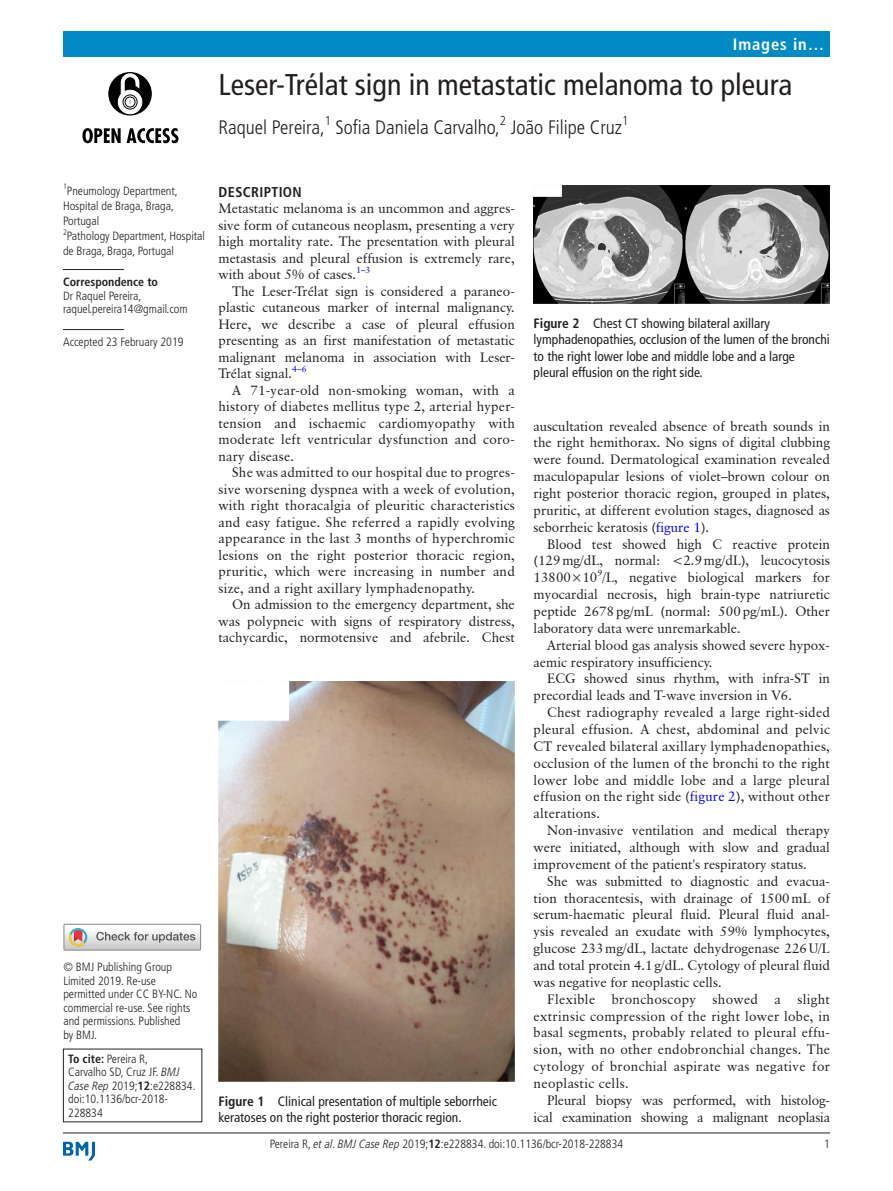
<style>
.page{position:relative;width:893px;height:1191px;background:#fff}
.page>*{position:absolute;margin:0;border:0;box-sizing:border-box;transform-origin:0 0}
.t1{font:condensed 30px "Frutiger LT Pro";color:#231f20}
.t2{font:300 condensed 19.5px "Frutiger LT Pro";color:#231f20}
.t3{font:700 condensed 16.5px "Frutiger LT Std";letter-spacing:.055em;color:#fff}
.t4{font:700 condensed 14.25px "Frutiger LT Pro";letter-spacing:.025em;color:#231f20}
.t5{font:13.5px/16.8px "Classical Garamond BT";color:#231f20;text-align:justify}
.t6{font:condensed 13.5px/16.5px "Frutiger LT Pro";color:#231f20}
.t7{font:300 condensed 12px/13.5px "Frutiger LT Pro";color:#231f20}
.t8{font:700 condensed 12px "Frutiger LT Pro";color:#231f20}
.s1{font-weight:700}
.s2{font-style:italic}
.s3{color:#00f}
</style>
<div class="page">
<hr style="left:63px;top:1132px;width:767px;height:1px;background:#231f20">
<svg style="left:63px;top:1141px;width:32px;height:19px"></svg>
<div style="left:63px;top:31px;width:767px;height:25px;background:#008bc5"></div>
<hr style="left:63px;top:269px;width:61px;height:1px;background:#231f20">
<hr style="left:63px;top:329px;width:61px;height:1px;background:#231f20">
<div style="left:63px;top:923px;width:138px;height:27px;border:1px solid #969090"></div>
<svg style="left:64px;top:924px;width:137px;height:26px"></svg>
<img style="left:219px;top:681px;width:296px;height:400px">
<img style="left:534px;top:186px;width:296px;height:118px">
<div style="left:108px;top:72px;width:44px;height:43px;background:#000;border-radius:50%"></div>
<svg style="left:118px;top:73px;width:24px;height:41px"></svg>
<div style="left:123px;top:95px;width:15px;height:14px;border:1px solid #000;border-radius:50%"></div>
<div style="left:125px;top:97px;width:10px;height:10px;border:1px solid #000;border-radius:50%"></div>
<svg style="left:82px;top:128px;width:39px;height:15px"></svg>
<svg style="left:127px;top:128px;width:51px;height:15px"></svg>
<p class="t3" style="left:733px;top:34px;width:93px">Images in…</p>
<h1 class="t1" style="left:219px;top:67px;width:575px">Leser-Trélat sign in metastatic melanoma to pleura</h1>
<h2 class="t2" style="left:219px;top:116px;width:411px">Raquel Pereira,<sup>1</sup> Sofia Daniela Carvalho,<sup>2</sup> João Filipe Cruz<sup>1</sup></h2>
<p class="t7" style="left:63px;top:183px;width:143px;line-height:15px"><sup>1</sup>Pneumology Department,<br>Hospital de Braga, Braga,<br>Portugal<br><sup>2</sup>Pathology Department, Hospital de Braga, Braga, Portugal</p>
<p class="t8" style="left:63px;top:275px;width:97px">Correspondence to</p>
<p class="t7" style="left:63px;top:289px;width:126px">Dr Raquel Pereira, raquel.pereira14@gmail.com</p>
<p class="t7" style="left:63px;top:336px;width:122px">Accepted 23 February 2019</p>
<p class="t7" style="left:63px;top:960px;width:136px">© BMJ Publishing Group<br>Limited 2019. Re-use permitted under CC BY-NC. No commercial re-use. See rights and permissions. Published<br>by BMJ.</p>
<p class="t7" style="left:68px;top:1052px;width:129px"><span class="s1">To cite:</span> Pereira R,<br>Carvalho SD, Cruz JF. <span class="s2">BMJ<br>Case Rep</span> 2019;<span class="s1">12</span>:e228834. doi:10.1136/bcr-2018-<br>228834</p>
<p class="t4" style="left:219px;top:183px;width:85px">Description</p>
<p class="t5" style="left:219px;top:200px;width:298px">Metastatic melanoma is an uncommon and aggres&shy;sive form of cutaneous neoplasm, presenting a very high mortality rate. The presentation with pleural metastasis and pleural effusion is extremely rare, with about 5% of cases.<sup>1–3</sup></p>
<p class="t5" style="left:219px;top:282px;width:298px;text-indent:14px">The Leser-Trélat sign is considered a paraneo&shy;plastic cutaneous marker of internal malignancy.<br>Here, we describe a case of pleural effusion presenting as an first manifestation of metastatic malignant melanoma in association with Leser-Trélat signal.<sup>4–6</sup></p>
<p class="t5" style="left:219px;top:381px;width:298px;text-indent:14px">A 71-year-old non-smoking woman, with a history of diabetes mellitus type 2, arterial hyper&shy;tension and ischaemic cardiomyopathy with moderate left ventricular dysfunction and coro&shy;nary disease.</p>
<p class="t5" style="left:219px;top:464px;width:298px;text-indent:14px">She was admitted to our hospital due to progres&shy;sive worsening dyspnea with a week of evolution, with right thoracalgia of pleuritic characteristics and easy fatigue. She referred a rapidly evolving appearance in the last 3 months of hyperchromic lesions on the right posterior thoracic region, pruritic, which were increasing in number and size, and a right axillary lymphadenopathy.</p>
<p class="t5" style="left:219px;top:596px;width:298px;text-indent:14px">On admission to the emergency department, she was polypneic with signs of respiratory distress, tachycardic, normotensive and afebrile. Chest</p>
<p class="t6" style="left:219px;top:1092px;width:280px"><span class="s1">Figure 1</span> Clinical presentation of multiple seborrheic keratoses on the right posterior thoracic region.</p>
<p class="t6" style="left:534px;top:315px;width:298px"><span class="s1">Figure 2</span> Chest CT showing bilateral axillary lymphadenopathies, occlusion of the lumen of the bronchi to the right lower lobe and middle lobe and a large pleural effusion on the right side.</p>
<p class="t5" style="left:534px;top:417px;width:298px">auscultation revealed absence of breath sounds in the right hemithorax. No signs of digital clubbing were found. Dermatological examination revealed maculopapular lesions of violet–brown colour on right posterior thoracic region, grouped in plates, pruritic, at different evolution stages, diagnosed as seborrheic keratosis (<span class="s3">figure 1</span>).</p>
<p class="t5" style="left:534px;top:535px;width:298px;text-indent:14px">Blood test showed high C reactive protein (129mg/dL, normal: &lt;2.9mg/dL), leucocytosis 13800×10<sup>9</sup>/L, negative biological markers for myocardial necrosis, high brain-type natriuretic peptide 2678pg/mL (normal: 500pg/mL). Other laboratory data were unremarkable.</p>
<p class="t5" style="left:534px;top:636px;width:298px;text-indent:14px">Arterial blood gas analysis showed severe hypox&shy;aemic respiratory insufficiency.</p>
<p class="t5" style="left:534px;top:670px;width:298px;text-indent:14px">ECG showed sinus rhythm, with infra-ST in precordial leads and T-wave inversion in V6.</p>
<p class="t5" style="left:534px;top:704px;width:298px;text-indent:14px">Chest radiography revealed a large right-sided pleural effusion. A chest, abdominal and pelvic CT revealed bilateral axillary lymphadenopathies, occlusion of the lumen of the bronchi to the right lower lobe and middle lobe and a large pleural effusion on the right side (<span class="s3">figure 2</span>), without other alterations.</p>
<p class="t5" style="left:534px;top:822px;width:298px;text-indent:14px">Non-invasive ventilation and medical therapy were initiated, although with slow and gradual improvement of the patient's respiratory status.</p>
<p class="t5" style="left:534px;top:872px;width:298px;text-indent:14px">She was submitted to diagnostic and evacua&shy;tion thoracentesis, with drainage of 1500mL of serum-haematic pleural fluid. Pleural fluid anal&shy;ysis revealed an exudate with 59% lymphocytes, glucose 233mg/dL, lactate dehydrogenase 226U/L and total protein 4.1g/dL. Cytology of pleural fluid was negative for neoplastic cells.</p>
<p class="t5" style="left:534px;top:990px;width:298px;text-indent:14px">Flexible bronchoscopy showed a slight extrinsic compression of the right lower lobe, in basal segments, probably related to pleural effu&shy;sion, with no other endobronchial changes. The cytology of bronchial aspirate was negative for neoplastic cells.</p>
<p class="t5" style="left:534px;top:1091px;width:298px;text-align:right">Pleural biopsy was performed, with histolog&shy;ical examination showing a malignant neoplasia</p>
<p class="t7" style="left:270px;top:1136px;width:355px">Pereira R, <span class="s2">et al</span>. <span class="s2">BMJ Case Rep</span> 2019;<span class="s1">12</span>:e228834. doi:10.1136/bcr-2018-228834</p>
<p class="t7" style="left:824px;top:1136px;width:7px">1</p>
</div>
